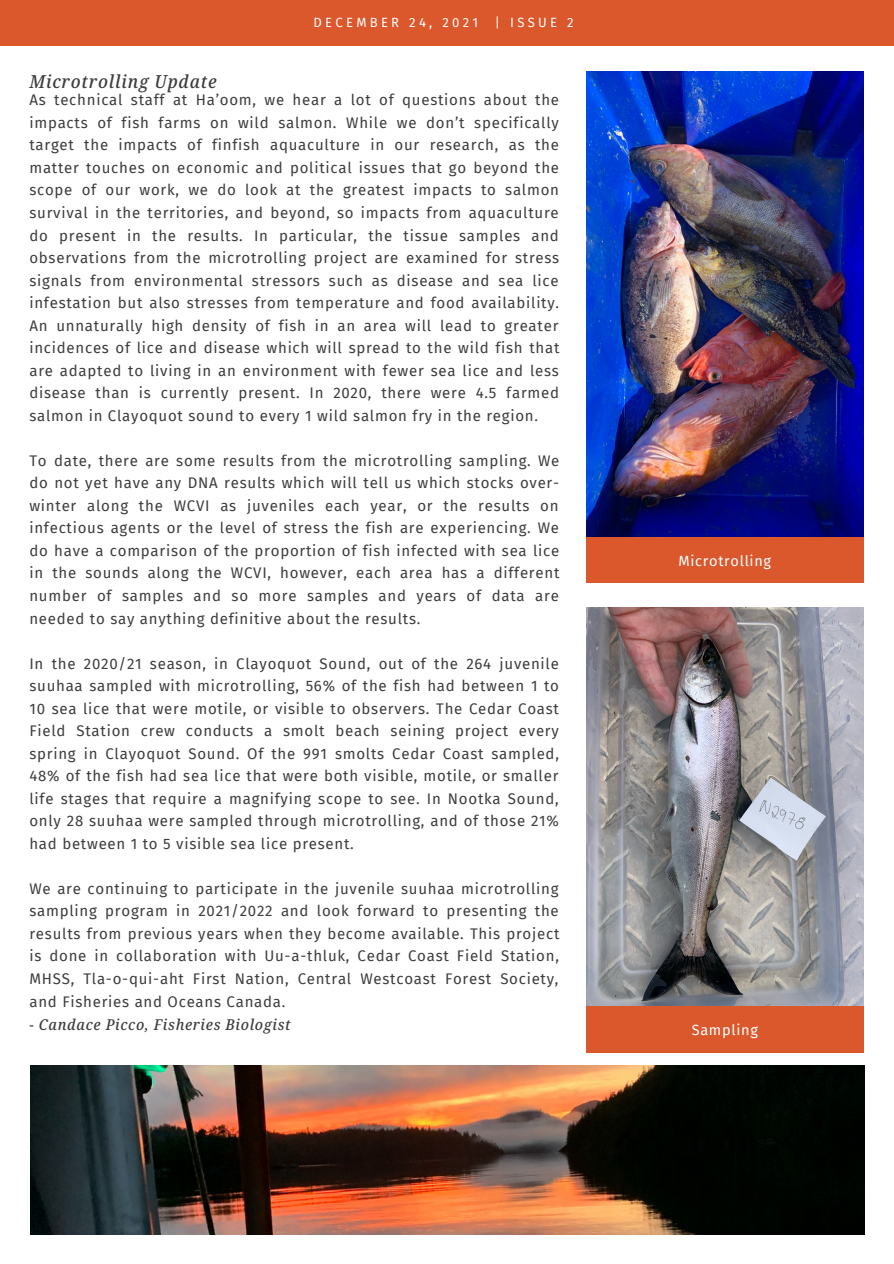
<style>
.page{position:relative;width:894px;height:1264px;background:#fff}
.page>*{position:absolute;margin:0;border:0;box-sizing:border-box;transform-origin:0 0}
.t1{font:italic 500 semi-condensed 18px "Noto Serif";letter-spacing:.05em;color:#3d3d3d}
.t2{font:15px/22.5px "Fira Sans";letter-spacing:.05em;color:#3d3d3d;text-align:justify}
.t3{font:italic 500 semi-condensed 15px "Noto Serif";letter-spacing:.05em;color:#3d3d3d}
.t4{font:14.4px "Fira Sans";letter-spacing:.05em;color:#fff}
.t5{font:13.05px "Fira Sans";letter-spacing:.25em;color:#fff}
</style>
<div class="page">
<div style="left:0;top:0;width:893px;height:45px;background:#db582c"></div>
<img style="left:586px;top:71px;width:277px;height:466px">
<div style="left:586px;top:538px;width:277px;height:45px;background:#db582c"></div>
<img style="left:586px;top:607px;width:277px;height:399px">
<div style="left:586px;top:1006px;width:277px;height:45px;background:#db582c"></div>
<img style="left:30px;top:1065px;width:833px;height:169px">
<p class="t5" style="left:313px;top:15px;width:166px">DECEMBER 24, 2021</p>
<p class="t5" style="left:495px;top:15px;width:80px">| ISSUE 2</p>
<p class="t1" style="left:29px;top:69px;width:189px">Microtrolling Update</p>
<p class="t2" style="left:29px;top:89px;width:531px">As technical staff at Ha’oom, we hear a lot of questions about the impacts of fish farms on wild salmon. While we don’t specifically target the impacts of finfish aquaculture in our research, as the matter touches on economic and political issues that go beyond the scope of our work, we do look at the greatest impacts to salmon survival in the territories, and beyond, so impacts from aquaculture do present in the results. In particular, the tissue samples and observations from the microtrolling project are examined for stress signals from environmental stressors such as disease and sea lice infestation but also stresses from temperature and food availability.<br>An unnaturally high density of fish in an area will lead to greater incidences of lice and disease which will spread to the wild fish that are adapted to living in an environment with fewer sea lice and less disease than is currently present. In 2020, there were 4.5 farmed salmon in Clayoquot sound to every 1 wild salmon fry in the region.</p>
<p class="t2" style="left:29px;top:449px;width:531px">To date, there are some results from the microtrolling sampling. We do not yet have any DNA results which will tell us which stocks over&shy;winter along the WCVI as juveniles each year, or the results on infectious agents or the level of stress the fish are experiencing. We do have a comparison of the proportion of fish infected with sea lice in the sounds along the WCVI, however, each area has a different number of samples and so more samples and years of data are needed to say anything definitive about the results.</p>
<p class="t2" style="left:29px;top:652px;width:531px">In the 2020/21 season, in Clayoquot Sound, out of the 264 juvenile suuhaa sampled with microtrolling, 56% of the fish had between 1 to 10 sea lice that were motile, or visible to observers. The Cedar Coast Field Station crew conducts a smolt beach seining project every spring in Clayoquot Sound. Of the 991 smolts Cedar Coast sampled, 48% of the fish had sea lice that were both visible, motile, or smaller life stages that require a magnifying scope to see. In Nootka Sound, only 28 suuhaa were sampled through microtrolling, and of those 21% had between 1 to 5 visible sea lice present.</p>
<p class="t2" style="left:29px;top:877px;width:531px">We are continuing to participate in the juvenile suuhaa microtrolling sampling program in 2021/2022 and look forward to presenting the results from previous years when they become available. This project is done in collaboration with Uu-a-thluk, Cedar Coast Field Station, MHSS, Tla-o-qui-aht First Nation, Central Westcoast Forest Society, and Fisheries and Oceans Canada.</p>
<p class="t3" style="left:29px;top:1014px;width:262px">- Candace Picco, Fisheries Biologist</p>
<p class="t4" style="left:678px;top:552px;width:94px">Microtrolling</p>
<p class="t4" style="left:691px;top:1021px;width:68px">Sampling</p>
</div>
